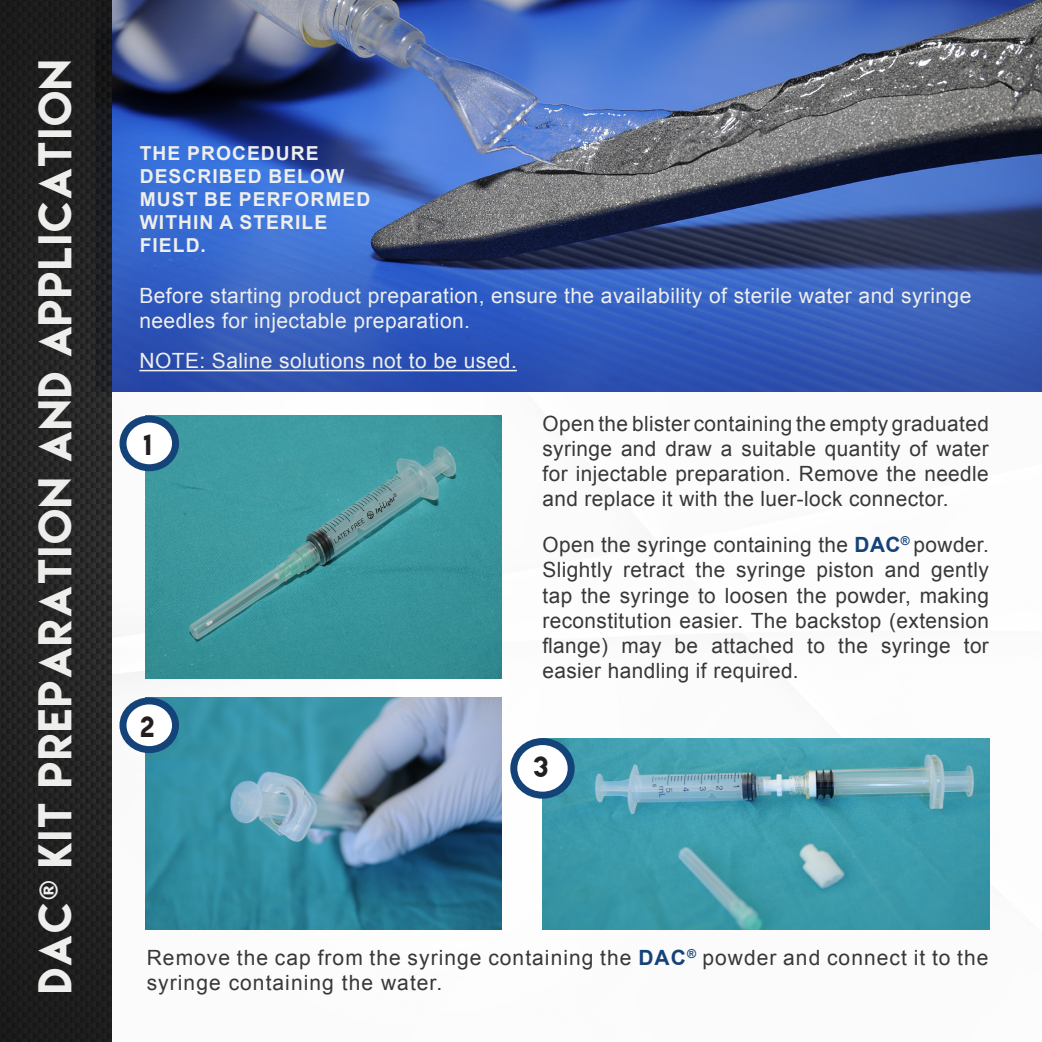
<style>
.page{position:relative;width:1042px;height:1042px;background:#fff}
.page>*{position:absolute;margin:0;border:0;box-sizing:border-box;transform-origin:0 0}
.t1{font:42px "Lemon Milk";letter-spacing:.05em;color:#eeefec}
.t2{font:26.25px "Lemon Milk";color:#231f20}
.t3{font:21px/25.2px "Arial";letter-spacing:.02em;color:#383839;text-align:justify}
.t4{font:21px/25.2px "Arial";letter-spacing:.02em;color:#eeefec}
.t5{font:21px "Arial";letter-spacing:.05em;color:#383839}
.t6{font:700 19.25px/23.1px "Arial";letter-spacing:.055em;color:#eeefec}
.s1{font-weight:700;color:#14437a}
</style>
<div class="page">
<img style="left:112px;top:0;width:930px;height:392px">
<hr style="left:139px;top:370px;width:378px;height:1px;background:#eeefec">
<img style="left:146px;top:415px;width:356px;height:263px">
<img style="left:146px;top:697px;width:356px;height:232px">
<img style="left:542px;top:738px;width:447px;height:191px">
<img style="left:0;top:0;width:112px;height:1042px">
<svg style="left:123px;top:419px;width:52px;height:49px"></svg>
<div style="left:119px;top:415px;width:60px;height:56px;border:7px solid #14437a;border-radius:50%"></div>
<div style="left:123px;top:701px;width:52px;height:48px;background:#fff;border-radius:50%"></div>
<div style="left:119px;top:697px;width:60px;height:56px;border:7px solid #14437a;border-radius:50%"></div>
<div style="left:514px;top:741px;width:57px;height:54px;background:#fff;border-radius:50%"></div>
<div style="left:510px;top:738px;width:65px;height:60px;border:7px solid #14437a;border-radius:50%"></div>
<p class="t1" style="left:33px;top:992px;width:936px;rotate:-90deg">DAC<sup>®</sup> Kit preparation and application</p>
<p class="t6" style="left:140px;top:141px;width:232px">THE PROCEDURE<br>DESCRIBED BELOW<br>MUST BE PERFORMED<br>WITHIN A STERILE<br>FIELD.</p>
<p class="t4" style="left:139px;top:283px;width:833px">Before starting product preparation, ensure the availability of sterile water and syringe needles for injectable preparation.</p>
<p class="t4" style="left:139px;top:348px;width:379px">NOTE: Saline solutions not to be used.</p>
<p class="t2" style="left:144px;top:431px;width:10px">1</p>
<p class="t2" style="left:141px;top:713px;width:16px">2</p>
<p class="t3" style="left:542px;top:411px;width:448px">Open the blister containing the empty graduated syringe and draw a suitable quantity of water for injectable preparation. Remove the needle and replace it with the luer-lock connector.</p>
<p class="t3" style="left:542px;top:532px;width:448px">Open the syringe containing the <span class="s1">DAC</span><sup>®</sup> powder.<br>Slightly retract the syringe piston and gently tap the syringe to loosen the powder, making reconstitution easier. The backstop (extension flange) may be attached to the syringe tor easier handling if required.</p>
<p class="t2" style="left:534px;top:753px;width:17px">3</p>
<p class="t5" style="left:147px;top:943px;width:843px">Remove the cap from the syringe containing the <span class="s1">DAC</span><sup>®</sup> powder and connect it to the</p>
<p class="t5" style="left:147px;top:968px;width:297px">syringe containing the water.</p>
</div>
